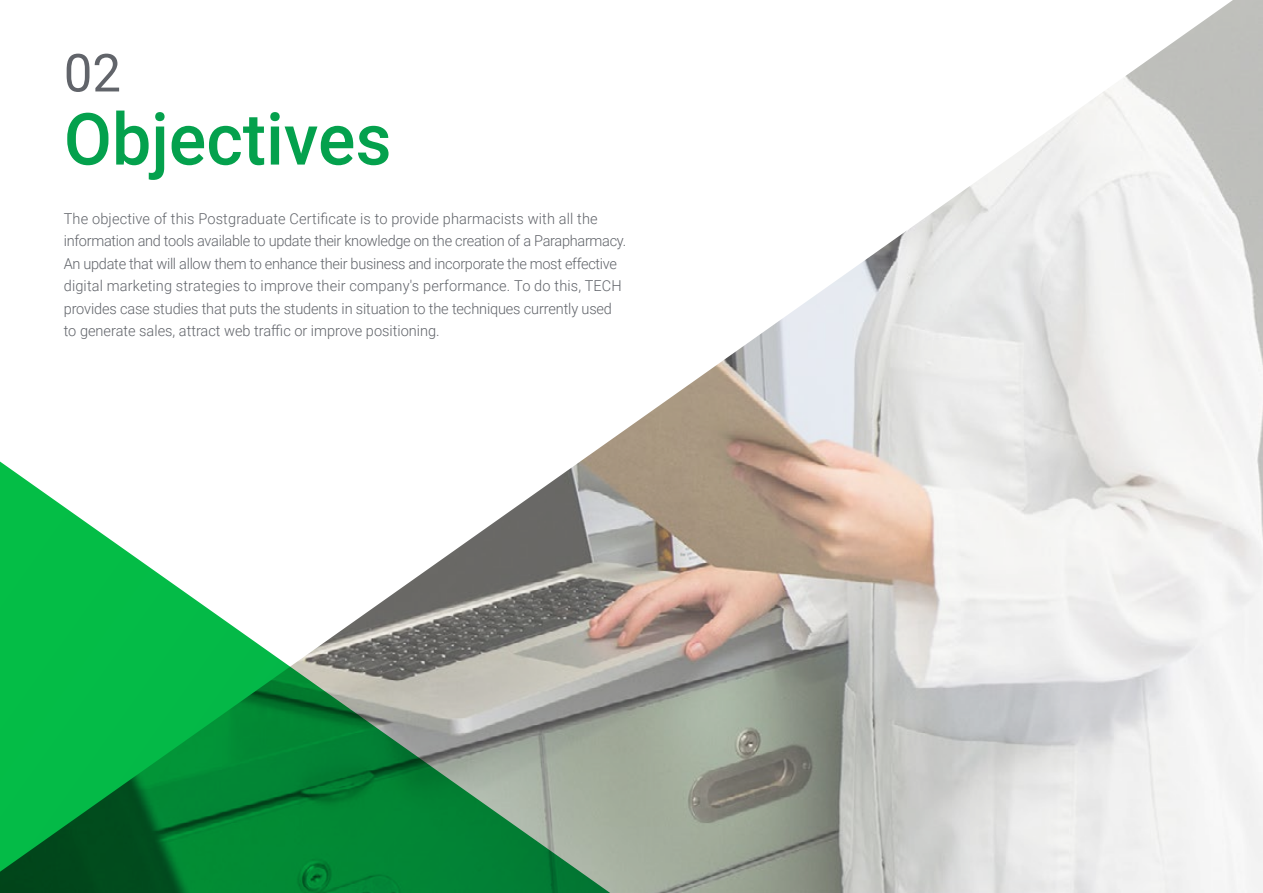
<style>
.page{position:relative;width:1263px;height:893px;background:#fff}
.page>*{position:absolute;margin:0;border:0;box-sizing:border-box;transform-origin:0 0}
.t1{font:500 72px "Roboto";color:#04a14d}
.t2{font:52.5px "Roboto";color:#61646a}
.t3{font:300 15px/22.5px "Roboto";letter-spacing:-.01em;color:#61646a}
</style>
<div class="page">
<img style="left:602px;top:0;width:661px;height:893px">
<svg style="left:0;top:446px;width:640px;height:447px"></svg>
<h2 class="t2" style="left:64px;top:36px;width:59px">02</h2>
<h1 class="t1" style="left:64px;top:89px;width:329px">Objectives</h1>
<p class="t3" style="left:64px;top:207px;width:564px">The objective of this Postgraduate Certificate is to provide pharmacists with all the information and tools available to update their knowledge on the creation of a Parapharmacy.<br>An update that will allow them to enhance their business and incorporate the most effective digital marketing strategies to improve their company's performance. To do this, TECH provides case studies that puts the students in situation to the techniques currently used to generate sales, attract web traffic or improve positioning.</p>
</div>
